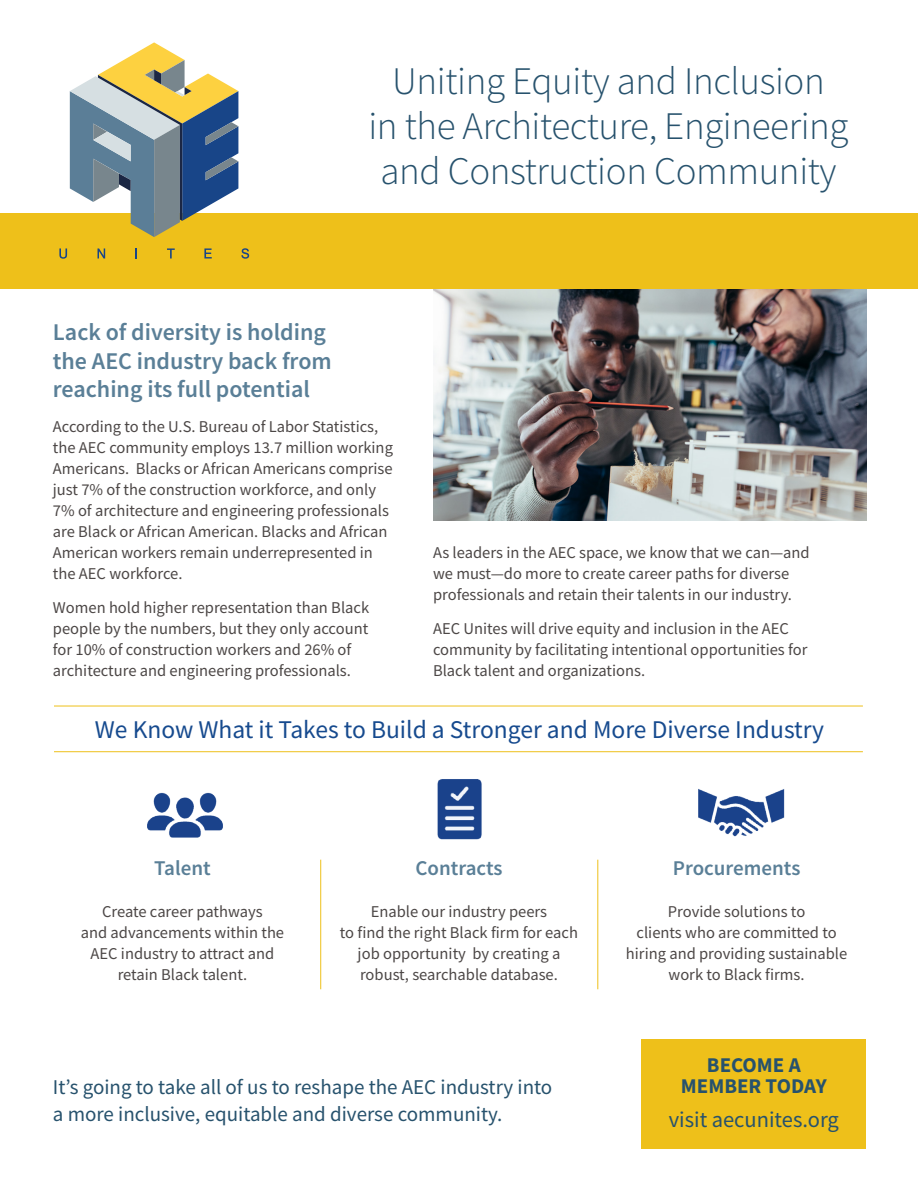
<style>
.page{position:relative;width:918px;height:1188px;background:#fff}
.page>*{position:absolute;margin:0;border:0;box-sizing:border-box;transform-origin:0 0}
.Name_12_pt{font:300 39px/45px "Source Sans Pro";letter-spacing:-.01em;color:#27526d;text-align:center}
.t1{font:25.5px "Source Sans Pro";color:#164a8e}
.Subhead_16pt{font:600 24px/28.5px "Source Sans Pro";color:#5a7f97}
.t2{font:22.5px "Source Sans Pro";color:#27526d}
.t3{font:21px/27px "Source Sans Pro";color:#27526d}
.Subhead_16pt-2{font:600 21px "Source Sans Pro";color:#5a7f97}
.t4{font:700 21px/21px "Source Sans Pro";color:#27526d;text-align:center}
.Subhead_16pt-3{font:16.5px/21px "Source Sans Pro";color:#4c4746}
</style>
<div class="page">
<img style="left:433px;top:289px;width:433px;height:232px">
<div style="left:0;top:213px;width:918px;height:76px;background:#eec01a"></div>
<svg style="left:59px;top:248px;width:8px;height:11px"></svg>
<svg style="left:98px;top:248px;width:7px;height:11px"></svg>
<svg style="left:167px;top:248px;width:8px;height:11px"></svg>
<svg style="left:204px;top:248px;width:8px;height:11px"></svg>
<svg style="left:241px;top:248px;width:8px;height:11px"></svg>
<svg style="left:70px;top:42px;width:168px;height:195px"></svg>
<img style="left:437px;top:779px;width:45px;height:61px">
<img style="left:698px;top:788px;width:87px;height:49px">
<img style="left:147px;top:792px;width:76px;height:46px">
<hr style="left:320px;top:860px;width:1px;height:129px;background:#eec01a">
<hr style="left:597px;top:860px;width:1px;height:129px;background:#eec01a">
<div style="left:642px;top:1040px;width:224px;height:109px;background:#eec01a"></div>
<hr style="left:54px;top:706px;width:809px;height:1px;background:#eec01a">
<hr style="left:54px;top:751px;width:809px;height:1px;background:#eec01a">
<p class="Name_12_pt" style="left:368px;top:58px;width:482px">Uniting Equity and Inclusion<br>in the Architecture, Engineering and Construction Community</p>
<p class="Subhead_16pt" style="left:53px;top:318px;width:280px">Lack of diversity is holding the AEC industry back from reaching its full potential</p>
<p class="Subhead_16pt-3" style="left:53px;top:416px;width:342px">According to the U.S. Bureau of Labor Statistics, the AEC community employs 13.7 million working Americans. Blacks or African Americans comprise just 7% of the construction workforce, and only 7% of architecture and engineering professionals are Black or African American. Blacks and African American workers remain underrepresented in the AEC workforce.</p>
<p class="Subhead_16pt-3" style="left:53px;top:597px;width:318px">Women hold higher representation than Black people by the numbers, but they only account for 10% of construction workers and 26% of architecture and engineering professionals.</p>
<p class="Subhead_16pt-3" style="left:433px;top:542px;width:378px">As leaders in the AEC space, we know that we can—and we must—do more to create career paths for diverse professionals and retain their talents in our industry.</p>
<p class="Subhead_16pt-3" style="left:433px;top:618px;width:376px">AEC Unites will drive equity and inclusion in the AEC community by facilitating intentional opportunities for<br>Black talent and organizations.</p>
<p class="t1" style="left:95px;top:713px;width:731px">We Know What it Takes to Build a Stronger and More Diverse Industry</p>
<p class="Subhead_16pt-2" style="left:154px;top:855px;width:58px">Talent</p>
<p class="Subhead_16pt-3" style="left:81px;top:901px;width:205px;text-align:center">Create career pathways<br>and advancements within the<br>AEC industry to attract and retain Black talent.</p>
<p class="Subhead_16pt-2" style="left:415px;top:855px;width:89px">Contracts</p>
<p class="Subhead_16pt-3" style="left:340px;top:901px;width:240px;text-align:center">Enable our industry peers<br>to find the right Black firm for each job opportunity by creating a robust, searchable database.</p>
<p class="t3" style="left:53px;top:1073px;width:501px">It’s going to take all of us to reshape the AEC industry into a more inclusive, equitable and diverse community.</p>
<p class="Subhead_16pt-2" style="left:673px;top:855px;width:129px">Procurements</p>
<p class="Subhead_16pt-3" style="left:626px;top:901px;width:223px;text-align:center">Provide solutions to<br>clients who are committed to hiring and providing sustainable work to Black firms.</p>
<p class="t4" style="left:681px;top:1054px;width:148px">BECOME A<br>MEMBER TODAY</p>
<p class="t2" style="left:669px;top:1106px;width:172px">visit aecunites.org</p>
</div>
